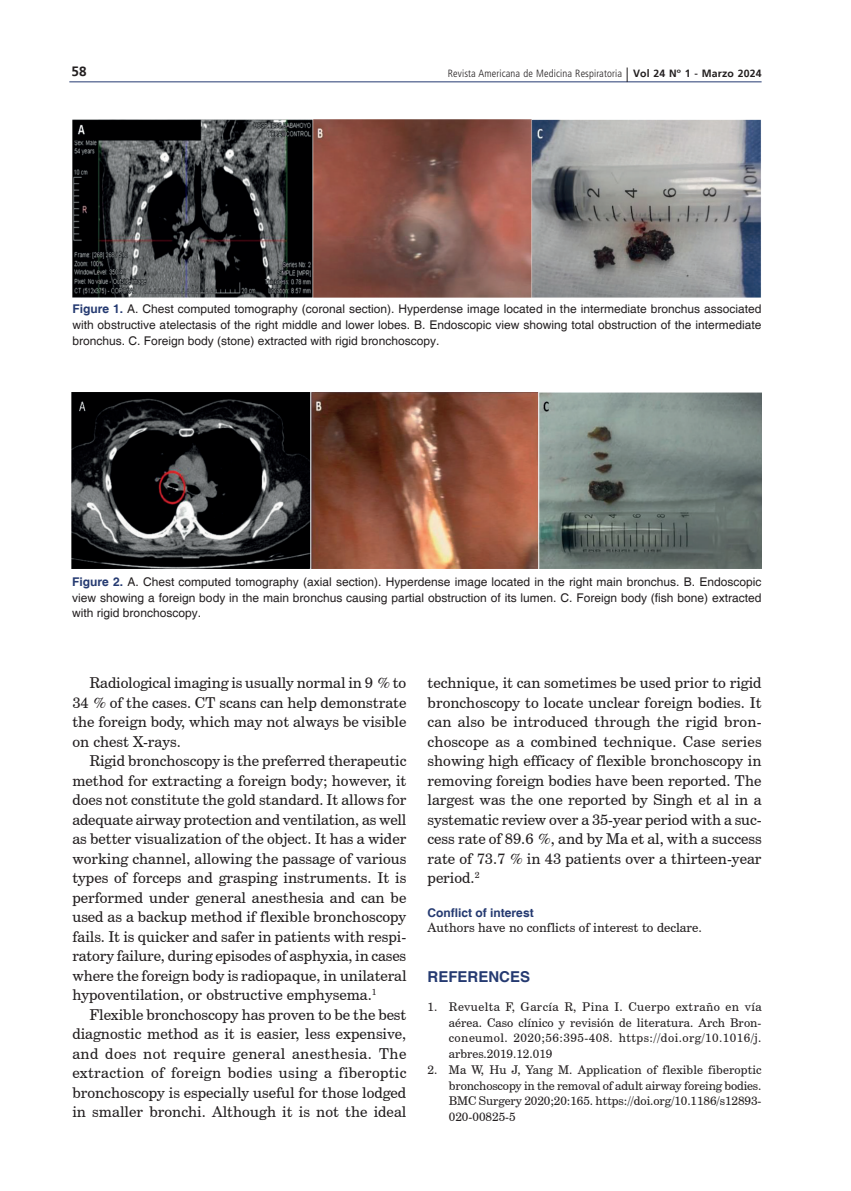
<style>
.page{position:relative;width:851px;height:1191px;background:#fff}
.page>*{position:absolute;margin:0;border:0;box-sizing:border-box;transform-origin:0 0}
.t1{font:15px/19.5px "Century Schoolbook BT";color:#231f20;text-align:justify}
.t2{font:700 15px "Helvetica";color:#253a71}
.t3{font:700 13.5px "Frutiger";color:#231f20}
.t4{font:12.75px "Century Schoolbook BT";color:#231f20}
.t5{font:12px/15.8px "Helvetica";color:#231f20;text-align:justify}
.t6{font:12px/15.8px "Century Schoolbook BT";color:#231f20;text-align:justify}
.t7{font:700 12px "Helvetica";color:#253a71}
.t8{font:300 condensed 10.5px "Frutiger LT Std";letter-spacing:.01em;color:#231f20}
.s1{font-family:"Frutiger";font-weight:700;font-stretch:normal}
.s2{font-weight:700;color:#253a71}
</style>
<div class="page">
<hr style="left:69px;top:81px;width:692px;height:1px;background:#253a71">
<svg style="left:626px;top:67px;width:1px;height:15px"></svg>
<img style="left:72px;top:119px;width:689px;height:178px">
<img style="left:71px;top:392px;width:690px;height:177px">
<p class="t3" style="left:71px;top:63px;width:17px">58</p>
<p class="t8" style="left:448px;top:67px;width:315px">Revista Americana de Medicina Respiratoria <span class="s1">Vol 24 Nº 1 - Marzo 2024</span></p>
<p class="t5" style="left:72px;top:302px;width:690px"><span class="s2">Figure 1.</span> A. Chest computed tomography (coronal section). Hyperdense image located in the intermediate bronchus associated with obstructive atelectasis of the right middle and lower lobes. B. Endoscopic view showing total obstruction of the intermediate bronchus. C. Foreign body (stone) extracted with rigid bronchoscopy.</p>
<p class="t5" style="left:72px;top:574px;width:690px"><span class="s2">Figure 2.</span> A. Chest computed tomography (axial section). Hyperdense image located in the right main bronchus. B. Endoscopic view showing a foreign body in the main bronchus causing partial obstruction of its lumen. C. Foreign body (fish bone) extracted with rigid bronchoscopy.</p>
<p class="t1" style="left:72px;top:673px;width:335px;text-indent:17px">Radiological imaging is usually normal in 9 % to 34 % of the cases. CT scans can help demonstrate the foreign body, which may not always be visible on chest X-rays.</p>
<p class="t1" style="left:72px;top:751px;width:335px;text-indent:17px">Rigid bronchoscopy is the preferred therapeutic method for extracting a foreign body; however, it does not constitute the gold standard. It allows for adequate airway protection and ventilation, as well as better visualization of the object. It has a wider working channel, allowing the passage of various types of forceps and grasping instruments. It is performed under general anesthesia and can be used as a backup method if flexible bronchoscopy fails. It is quicker and safer in patients with respi&shy;ratory failure, during episodes of asphyxia, in cases where the foreign body is radiopaque, in unilateral hypoventilation, or obstructive emphysema.<sup>1</sup></p>
<p class="t1" style="left:72px;top:1004px;width:335px;text-indent:17px">Flexible bronchoscopy has proven to be the best diagnostic method as it is easier, less expensive, and does not require general anesthesia. The extraction of foreign bodies using a fiberoptic bronchoscopy is especially useful for those lodged in smaller bronchi. Although it is not the ideal</p>
<p class="t1" style="left:427px;top:673px;width:335px">technique, it can sometimes be used prior to rigid bronchoscopy to locate unclear foreign bodies. It can also be introduced through the rigid bron&shy;choscope as a combined technique. Case series showing high efficacy of flexible bronchoscopy in removing foreign bodies have been reported. The largest was the one reported by Singh et al in a systematic review over a 35-year period with a suc&shy;cess rate of 89.6 %, and by Ma et al, with a success rate of 73.7 % in 43 patients over a thirteen-year period.<sup>2</sup></p>
<p class="t7" style="left:427px;top:905px;width:108px">Conflict of interest</p>
<p class="t4" style="left:427px;top:919px;width:276px">Authors have no conflicts of interest to declare.</p>
<p class="t2" style="left:427px;top:968px;width:104px">REFERENCES</p>
<p class="t6" style="left:449px;top:998px;width:314px;text-indent:-21px">1. Revuelta F, García R, Pina I. Cuerpo extraño en vía aérea. Caso clínico y revisión de literatura. Arch Bron&shy;coneumol. 2020;56:395-408. https://doi.org/10.1016/j. arbres.2019.12.019</p>
<p class="t6" style="left:449px;top:1061px;width:314px;text-indent:-21px">2. Ma W, Hu J, Yang M. Application of flexible fiberoptic bronchoscopy in the removal of adult airway foreing bodies.<br>BMC Surgery 2020;20:165. https://doi.org/10.1186/s12893- 020-00825-5</p>
</div>
